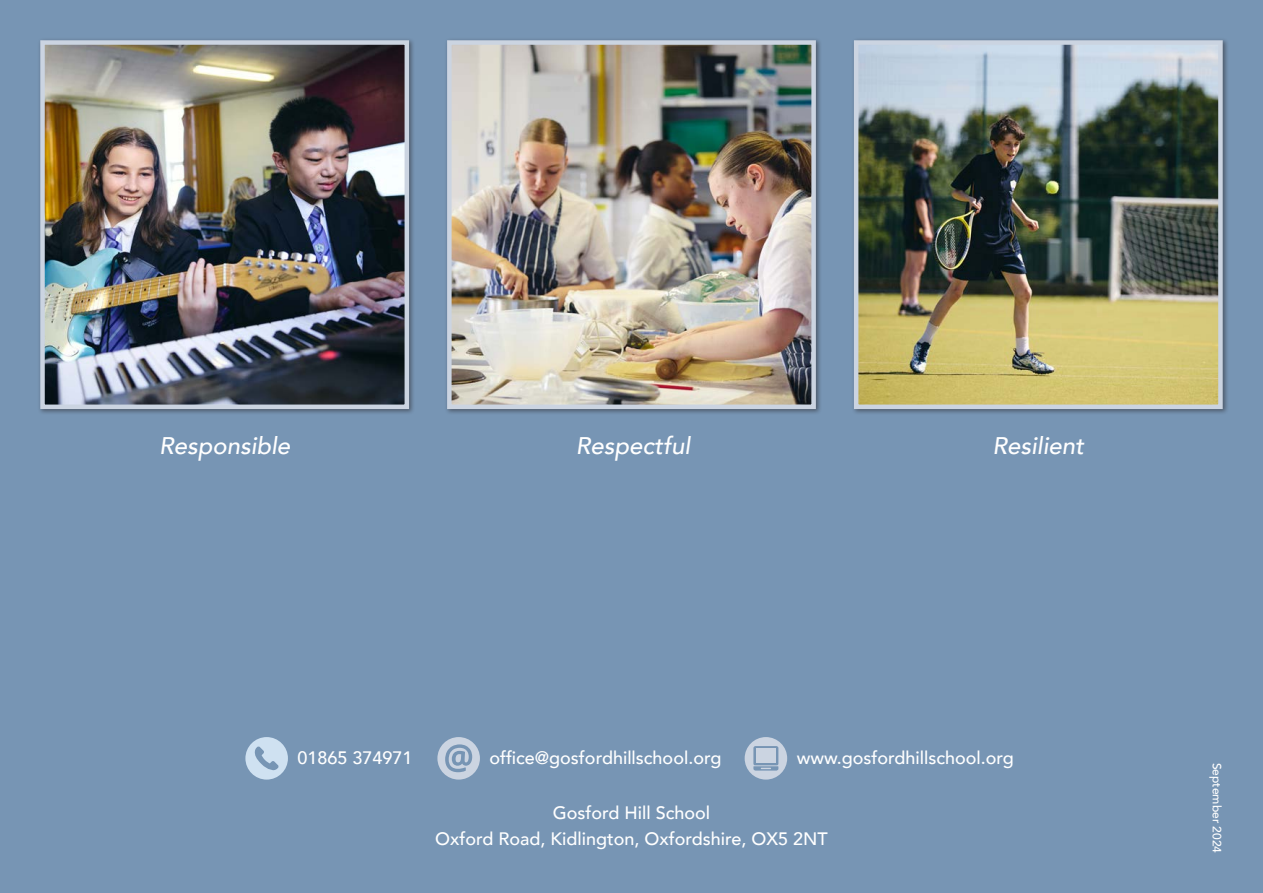
<style>
.page{position:relative;width:1263px;height:893px;background:#7795b4}
.page>*{position:absolute;margin:0;border:0;box-sizing:border-box;transform-origin:0 0}
.t1{font:italic 500 24px "Avenir";color:#fff}
.t2{font:500 18px "Avenir";color:#fff}
.t3{font:500 12px "Avenir";color:#fff}
</style>
<div class="page">
<div style="left:37px;top:37px;width:378px;height:378px;background:#231f20;opacity:.5"></div>
<img style="left:45px;top:45px;width:359px;height:359px">
<div style="left:40px;top:40px;width:369px;height:369px;border:4px solid #cbd4e1"></div>
<div style="left:851px;top:37px;width:378px;height:378px;background:#231f20;opacity:.5"></div>
<img style="left:859px;top:45px;width:359px;height:359px">
<div style="left:854px;top:40px;width:369px;height:369px;border:4px solid #cbd4e1"></div>
<div style="left:444px;top:37px;width:378px;height:378px;background:#231f20;opacity:.5"></div>
<img style="left:452px;top:45px;width:359px;height:359px">
<div style="left:447px;top:40px;width:369px;height:369px;border:4px solid #cbd4e1"></div>
<svg style="left:245px;top:737px;width:43px;height:43px"></svg>
<svg style="left:745px;top:737px;width:42px;height:43px"></svg>
<svg style="left:437px;top:737px;width:43px;height:43px"></svg>
<p class="t1" style="left:159px;top:431px;width:133px">Responsible</p>
<p class="t1" style="left:576px;top:431px;width:116px">Respectful</p>
<p class="t1" style="left:992px;top:431px;width:93px">Resilient</p>
<p class="t2" style="left:297px;top:742px;width:117px">01865 374971</p>
<p class="t2" style="left:489px;top:742px;width:233px">office@gosfordhillschool.org</p>
<p class="t2" style="left:797px;top:742px;width:219px">www.gosfordhillschool.org</p>
<p class="t2" style="left:553px;top:797px;width:159px">Gosford Hill School</p>
<p class="t2" style="left:435px;top:823px;width:394px">Oxford Road, Kidlington, Oxfordshire, OX5 2NT</p>
<p class="t3" style="left:1227px;top:763px;width:92px;rotate:90deg">September 2024</p>
</div>
